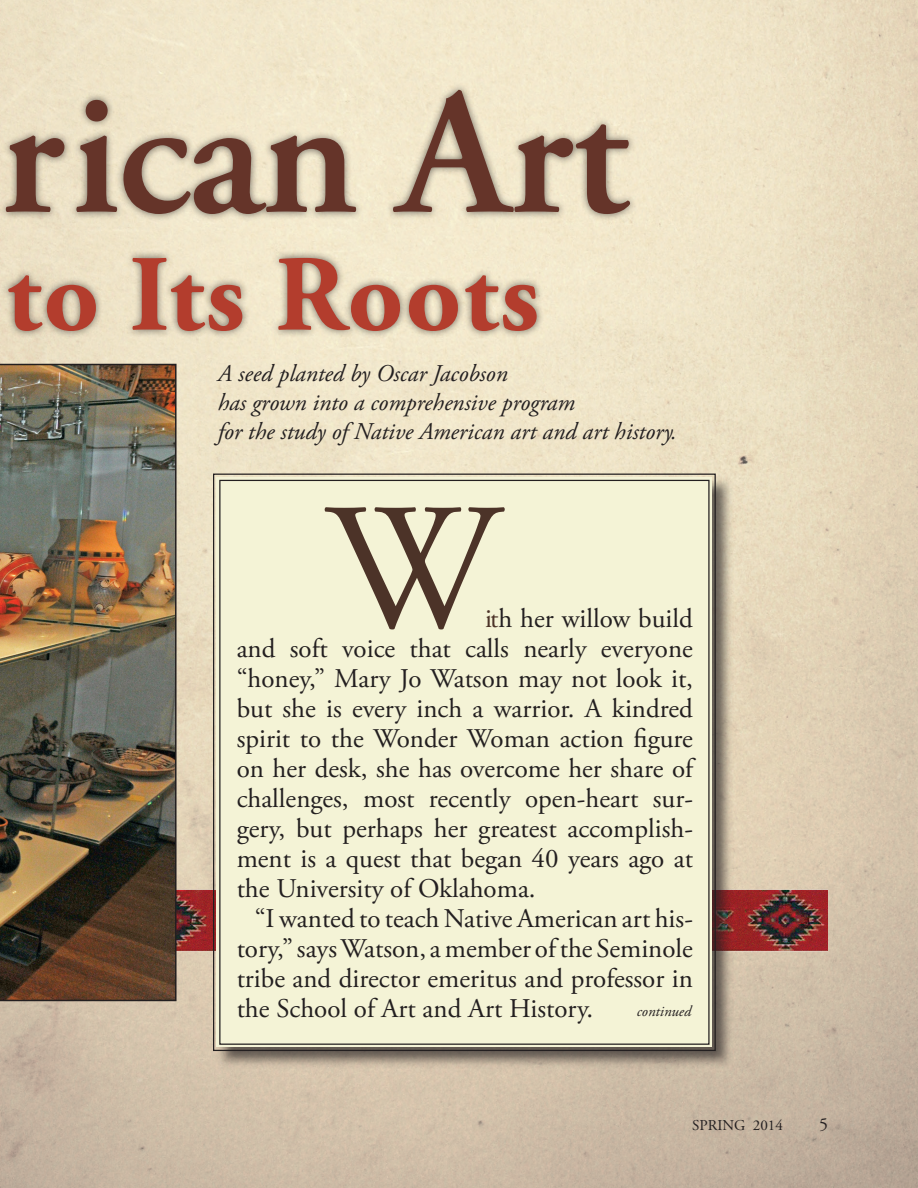
<style>
.page{position:relative;width:918px;height:1188px;background:#fff}
.page>*{position:absolute;margin:0;border:0;box-sizing:border-box;transform-origin:0 0}
.t1{font:600 180px "Adobe Garamond Pro";letter-spacing:-.01em;color:#653429}
.BodyText{font:180px "Adobe Garamond Pro";color:#4c3328}
.t2{font:700 108px "Adobe Garamond Pro";letter-spacing:.02em;color:#b33d2d}
.BodyText-2{font:27px/30px "Adobe Garamond Pro";color:#231f20;text-align:justify}
.t3{font:italic 24px "Adobe Garamond Pro";color:#231f20}
.t4{font:18px "Adobe Garamond Pro";color:#231f20}
.t5{font:15px "Adobe Garamond Pro";color:#231f20}
.BodyText-3{font:italic 15px "Adobe Garamond Pro";color:#231f20}
.s1{color:#4c3328}
</style>
<div class="page">
<img style="left:0;top:0;width:918px;height:1188px">
<img style="left:177px;top:873px;width:651px;height:95px">
<div style="left:215px;top:476px;width:520px;height:594px;background:#231f20;opacity:.65"></div>
<svg style="left:212px;top:473px;width:504px;height:579px;background:#eee9cd"></svg>
<img style="left:0;top:364px;width:177px;height:637px">
<div style="left:0;top:250px;width:545px;height:90px;background:#231f20;opacity:.65"></div>
<div style="left:0;top:82px;width:638px;height:141px;background:#231f20;opacity:.65"></div>
<h1 class="t1" style="left:1px;top:51px;width:630px">rican Art</h1>
<h2 class="t2" style="left:6px;top:232px;width:534px">to Its Roots</h2>
<p class="t3" style="left:218px;top:359px;width:291px">A seed planted by Oscar Jacobson</p>
<p class="t3" style="left:218px;top:388px;width:359px">has grown into a comprehensive program</p>
<p class="t3" style="left:218px;top:417px;width:461px">for the study of Native American art and art history.</p>
<p class="BodyText" style="left:326px;top:462px;width:174px">W</p>
<p class="BodyText-2" style="left:237px;top:604px;width:458px;text-indent:248px"><span class="s1">it</span>h her willow build and soft voice that calls nearly everyone “honey,” Mary Jo Watson may not look it, but she is every inch a warrior. A kindred spirit to the Wonder Woman action figure on her desk, she has overcome her share of challenges, most recently open-heart sur&shy;gery, but perhaps her greatest accomplish&shy;ment is a quest that began 40 years ago at the University of Oklahoma.</p>
<p class="BodyText-2" style="left:237px;top:904px;width:458px;text-indent:18px">“I wanted to teach Native American art his&shy;tory,” says Watson, a member of the Seminole tribe and director emeritus and professor in the School of Art and Art History.</p>
<p class="BodyText-3" style="left:637px;top:1003px;width:56px">continued</p>
<p class="t5" style="left:692px;top:1116px;width:92px">SPRING 2014</p>
<p class="t4" style="left:819px;top:1114px;width:10px">5</p>
</div>
